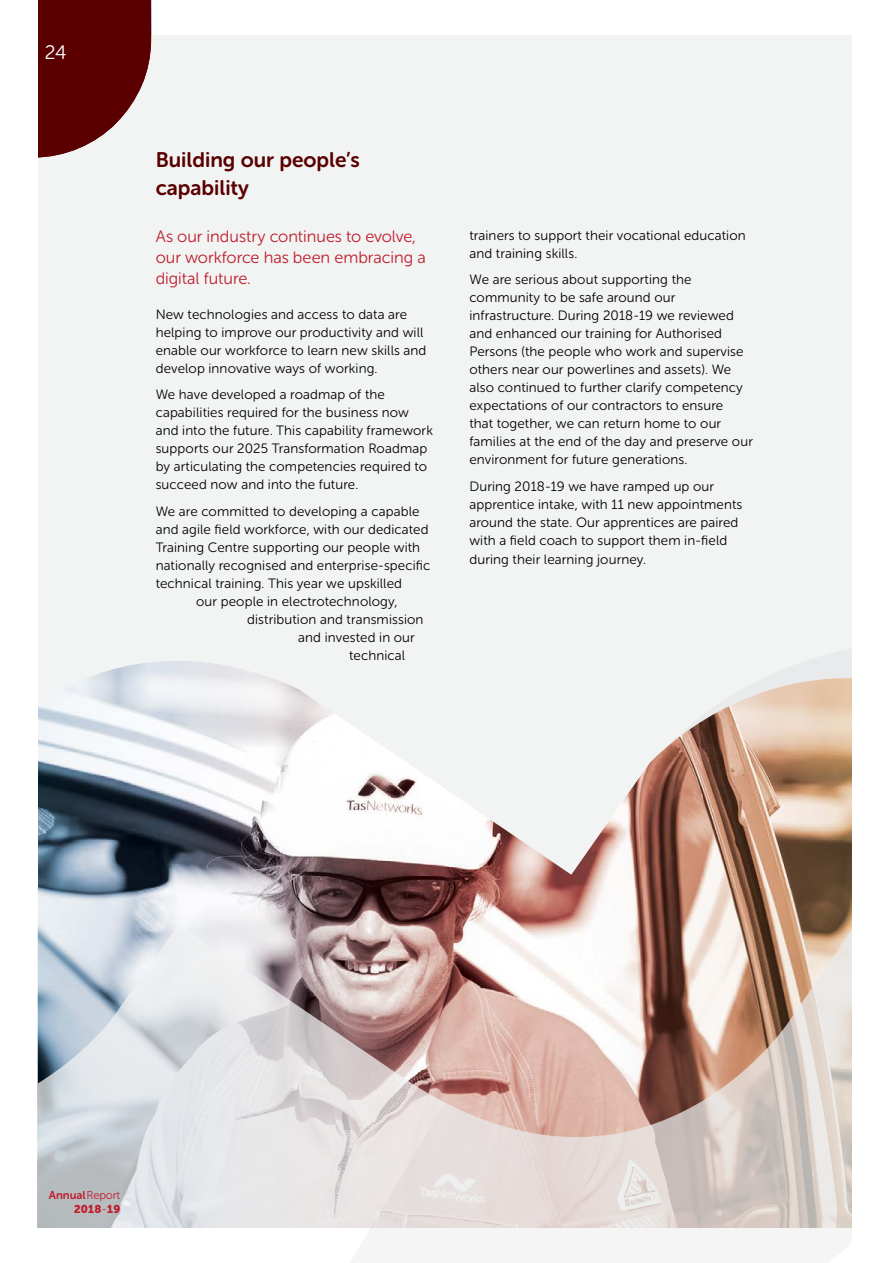
<style>
.page{position:relative;width:893px;height:1263px;background:#fff}
.page>*{position:absolute;margin:0;border:0;box-sizing:border-box;transform-origin:0 0}
.t1{font:21px/28px "Museo Sans Rounded 700";color:#5a0000}
.t2{font:19.5px "Museo Sans Rounded 300";color:#fff}
.t3{font:16.5px/21px "Museo Sans Rounded 300";color:#be1e2d}
.t4{font:13.5px/18px "Museo Sans Rounded 300";letter-spacing:.01em;color:#000}
.t5{font:11.4px "Museo Sans Rounded 700";color:#be1e2d}
.t6{font:11.4px "Museo Sans Rounded 900";letter-spacing:.01em;color:#be1e2d}
.s1{font-family:"Museo Sans 300"}
</style>
<div class="page">
<div style="left:34px;top:35px;width:821px;height:1192px;background:#f2f3f3"></div>
<svg style="left:37px;top:0;width:114px;height:158px"></svg>
<img style="left:37px;top:661px;width:816px;height:228px">
<div style="left:0;top:0;width:37px;height:1263px;background:#fff"></div>
<img style="left:37px;top:889px;width:816px;height:338px">
<div style="left:853px;top:0;width:40px;height:1263px;background:#fff"></div>
<h2 class="t2" style="left:45px;top:42px;width:23px">24</h2>
<h1 class="t1" style="left:156px;top:145px;width:206px">Building our people’s capability</h1>
<p class="t3" style="left:156px;top:226px;width:272px">As our industry continues to evolve, our workforce has been embracing a digital future.</p>
<p class="t4" style="left:156px;top:305px;width:272px">New technologies and access to data are helping to improve our productivity and will enable our workforce to learn new skills and develop innovative ways of working.</p>
<p class="t4" style="left:156px;top:386px;width:279px">We have developed a roadmap of the capabilities required for the business now and into the future. This capability framework supports our 2025 Transformation Roadmap by articulating the competencies required to succeed now and into the future.</p>
<p class="t4" style="left:156px;top:502px;width:265px">We are committed to developing a capable</p>
<p class="t4" style="left:156px;top:520px;width:274px">and agile field workforce, with our dedicated</p>
<p class="t4" style="left:156px;top:538px;width:266px">Training Centre supporting our people with</p>
<p class="t4" style="left:156px;top:556px;width:276px">nationally recognised and enterprise-specific</p>
<p class="t4" style="left:156px;top:574px;width:248px">technical training. This year we upskilled</p>
<p class="t4" style="left:196px;top:592px;width:203px">our people in electrotechnology,</p>
<p class="t4" style="left:247px;top:610px;width:178px">distribution and transmission</p>
<p class="t4" style="left:298px;top:628px;width:118px">and invested in our</p>
<p class="t4" style="left:349px;top:646px;width:57px">technical</p>
<p class="t4" style="left:469px;top:226px;width:278px">trainers to support their vocational education and training skills.</p>
<p class="t4" style="left:469px;top:271px;width:285px">We are serious about supporting the community to be safe around our infrastructure. During 2018-19 we reviewed and enhanced our training for Authorised Persons (the people who work and supervise others near our powerlines and assets). We also continued to further clarify competency expectations of our contractors to ensure<br>that together, we can return home to our families at the end of the day and preserve our environment for future generations.</p>
<p class="t4" style="left:469px;top:477px;width:274px">During 2018-19 we have ramped up our apprentice intake, with 11 new appointments around the state. Our apprentices are paired with a field coach to support them in-field</p>
<p class="t4" style="left:469px;top:551px;width:178px">during their learning journey.</p>
<p class="t5" style="left:46px;top:1188px;width:73px">Annual<span class="s1">Report</span></p>
<p class="t6" style="left:71px;top:1203px;width:48px">2018<span class="s1">-</span>19</p>
<p class="t5" style="left:49px;top:1188px;width:73px">Annual<span class="s1">Report</span></p>
<p class="t6" style="left:74px;top:1203px;width:48px">2018<span class="s1">-</span>19</p>
</div>
